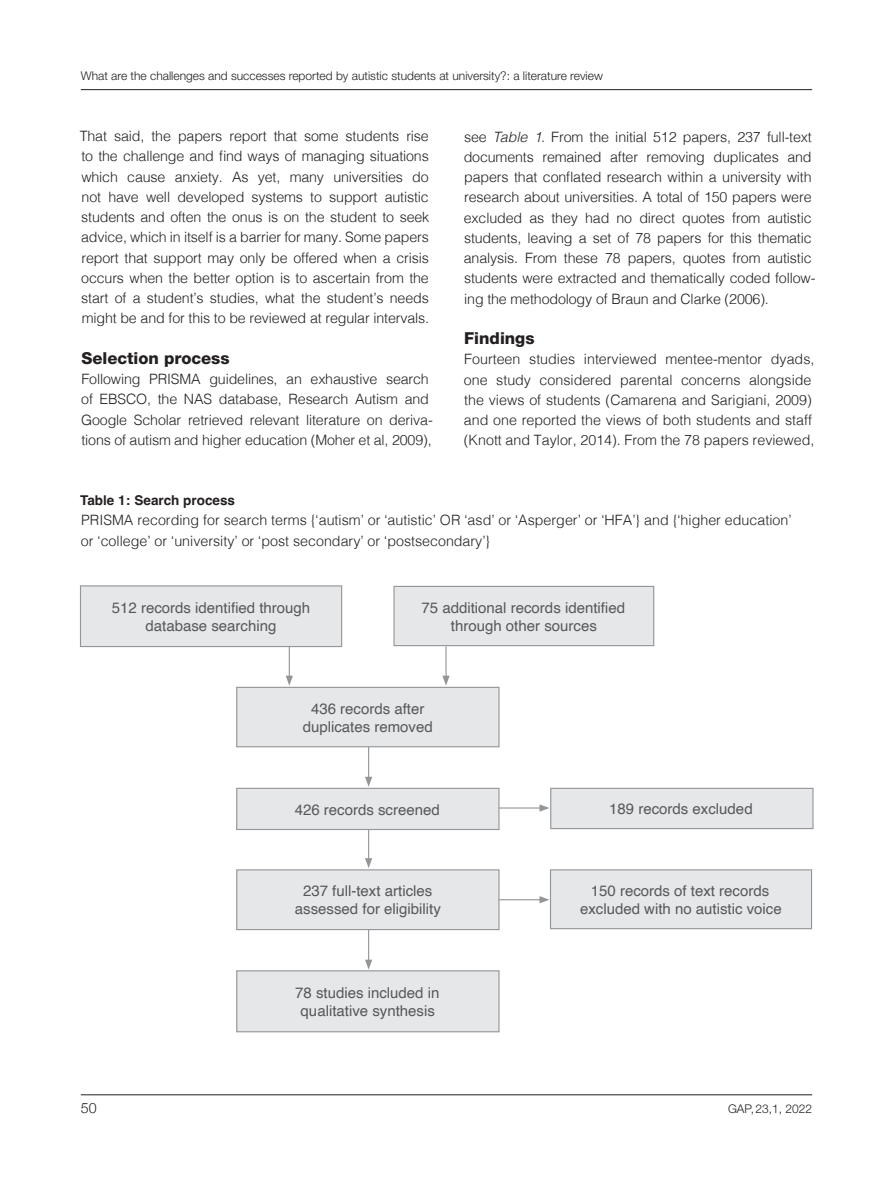
<style>
.page{position:relative;width:893px;height:1178px;background:#fff}
.page>*{position:absolute;margin:0;border:0;box-sizing:border-box;transform-origin:0 0}
.t1{font:800 16.5px "Helvetica Neue LT Std";color:#231f20}
.t2{font:15px/18px "Helvetica";color:#57585a;text-align:center}
.t3{font:300 14.25px/20.2px "Helvetica";letter-spacing:-.01em;color:#231f20}
.t4{font:300 14.25px "Helvetica Neue";color:#231f20}
.t5{font:700 13.5px "Helvetica";color:#231f20}
.t6{font:300 12px "Helvetica Neue LT Std";color:#231f20}
.s1{font-style:italic}
</style>
<div class="page">
<hr style="left:81px;top:89px;width:731px;height:1px;background:#231f20">
<hr style="left:81px;top:1094px;width:731px;height:1px;background:#231f20">
<div style="left:80px;top:586px;width:262px;height:60px;background:#e6e7e9"></div>
<div style="left:80px;top:585px;width:262px;height:62px;border:1px solid #939598"></div>
<div style="left:237px;top:687px;width:262px;height:60px;background:#e6e7e9"></div>
<div style="left:236px;top:687px;width:264px;height:60px;border:1px solid #939598"></div>
<div style="left:237px;top:788px;width:262px;height:41px;background:#e6e7e9"></div>
<div style="left:236px;top:788px;width:264px;height:42px;border:1px solid #939598"></div>
<div style="left:237px;top:870px;width:262px;height:59px;background:#e6e7e9"></div>
<div style="left:236px;top:869px;width:264px;height:61px;border:1px solid #939598"></div>
<div style="left:237px;top:971px;width:262px;height:61px;background:#e6e7e9"></div>
<div style="left:236px;top:970px;width:264px;height:62px;border:1px solid #939598"></div>
<div style="left:550px;top:870px;width:261px;height:59px;background:#e6e7e9"></div>
<div style="left:550px;top:869px;width:262px;height:60px;border:1px solid #939598"></div>
<div style="left:551px;top:788px;width:262px;height:40px;background:#e6e7e9"></div>
<div style="left:550px;top:788px;width:263px;height:41px;border:1px solid #939598"></div>
<div style="left:394px;top:586px;width:260px;height:60px;background:#e6e7e9"></div>
<div style="left:393px;top:586px;width:261px;height:60px;border:1px solid #939598"></div>
<hr style="left:289px;top:646px;width:1px;height:32px;background:#939598">
<svg style="left:286px;top:676px;width:7px;height:10px"></svg>
<hr style="left:368px;top:747px;width:1px;height:32px;background:#939598">
<svg style="left:365px;top:777px;width:7px;height:10px"></svg>
<hr style="left:499px;top:807px;width:43px;height:1px;background:#939598">
<svg style="left:539px;top:804px;width:10px;height:8px"></svg>
<hr style="left:499px;top:899px;width:43px;height:1px;background:#939598">
<svg style="left:539px;top:896px;width:10px;height:7px"></svg>
<hr style="left:368px;top:829px;width:1px;height:31px;background:#939598">
<svg style="left:365px;top:858px;width:7px;height:10px"></svg>
<hr style="left:368px;top:930px;width:1px;height:32px;background:#939598">
<svg style="left:365px;top:960px;width:7px;height:10px"></svg>
<hr style="left:445px;top:646px;width:2px;height:32px;background:#939598">
<svg style="left:442px;top:676px;width:8px;height:10px"></svg>
<p class="t6" style="left:81px;top:69px;width:524px">What are the challenges and successes reported by autistic students at university?: a literature review</p>
<p class="t3" style="left:80px;top:125px;width:351px;text-align:justify">That said, the papers report that some students rise to the challenge and find ways of managing situations which cause anxiety. As yet, many universities do not have well developed systems to support autistic students and often the onus is on the student to seek advice, which in itself is a barrier for many. Some papers report that support may only be offered when a crisis occurs when the better option is to ascertain from the start of a student’s studies, what the student’s needs might be and for this to be reviewed at regular intervals.</p>
<p class="t1" style="left:81px;top:348px;width:150px">Selection process</p>
<p class="t3" style="left:81px;top:368px;width:353px">Following PRISMA guidelines, an exhaustive search of EBSCO, the NAS database, Research Autism and Google Scholar retrieved relevant literature on deriva&shy;tions of autism and higher education (Moher et al, 2009),</p>
<p class="t3" style="left:464px;top:125px;width:353px">see <span class="s1">Table 1</span>. From the initial 512 papers, 237 full-text documents remained after removing duplicates and papers that conflated research within a university with research about universities. A total of 150 papers were excluded as they had no direct quotes from autistic students, leaving a set of 78 papers for this thematic analysis. From these 78 papers, quotes from autistic students were extracted and thematically coded follow&shy;ing the methodology of Braun and Clarke (2006).</p>
<p class="t1" style="left:464px;top:328px;width:72px">Findings</p>
<p class="t3" style="left:464px;top:348px;width:352px">Fourteen studies interviewed mentee-mentor dyads, one study considered parental concerns alongside the views of students (Camarena and Sarigiani, 2009) and one reported the views of both students and staff (Knott and Taylor, 2014). From the 78 papers reviewed,</p>
<p class="t5" style="left:80px;top:492px;width:156px">Table 1: Search process</p>
<p class="t3" style="left:81px;top:509px;width:712px">PRISMA recording for search terms {‘autism’ or ‘autistic’ OR ‘asd’ or ‘Asperger’ or ‘HFA’} and {‘higher education’ or ‘college’ or ‘university’ or ‘post secondary’ or ‘postsecondary’}</p>
<p class="t2" style="left:112px;top:599px;width:200px">512 records identified through database searching</p>
<p class="t2" style="left:422px;top:599px;width:205px">75 additional records identified through other sources</p>
<p class="t2" style="left:303px;top:700px;width:132px">436 records after duplicates removed</p>
<p class="t2" style="left:295px;top:801px;width:147px">426 records screened</p>
<p class="t2" style="left:295px;top:882px;width:147px">237 full-text articles assessed for eligibility</p>
<p class="t2" style="left:295px;top:984px;width:146px">78 studies included in qualitative synthesis</p>
<p class="t2" style="left:609px;top:800px;width:145px">189 records excluded</p>
<p class="t2" style="left:580px;top:882px;width:203px">150 records of text records excluded with no autistic voice</p>
<p class="t4" style="left:81px;top:1096px;width:17px">50</p>
<p class="t6" style="left:728px;top:1101px;width:86px">GAP,23,1, 2022</p>
</div>
